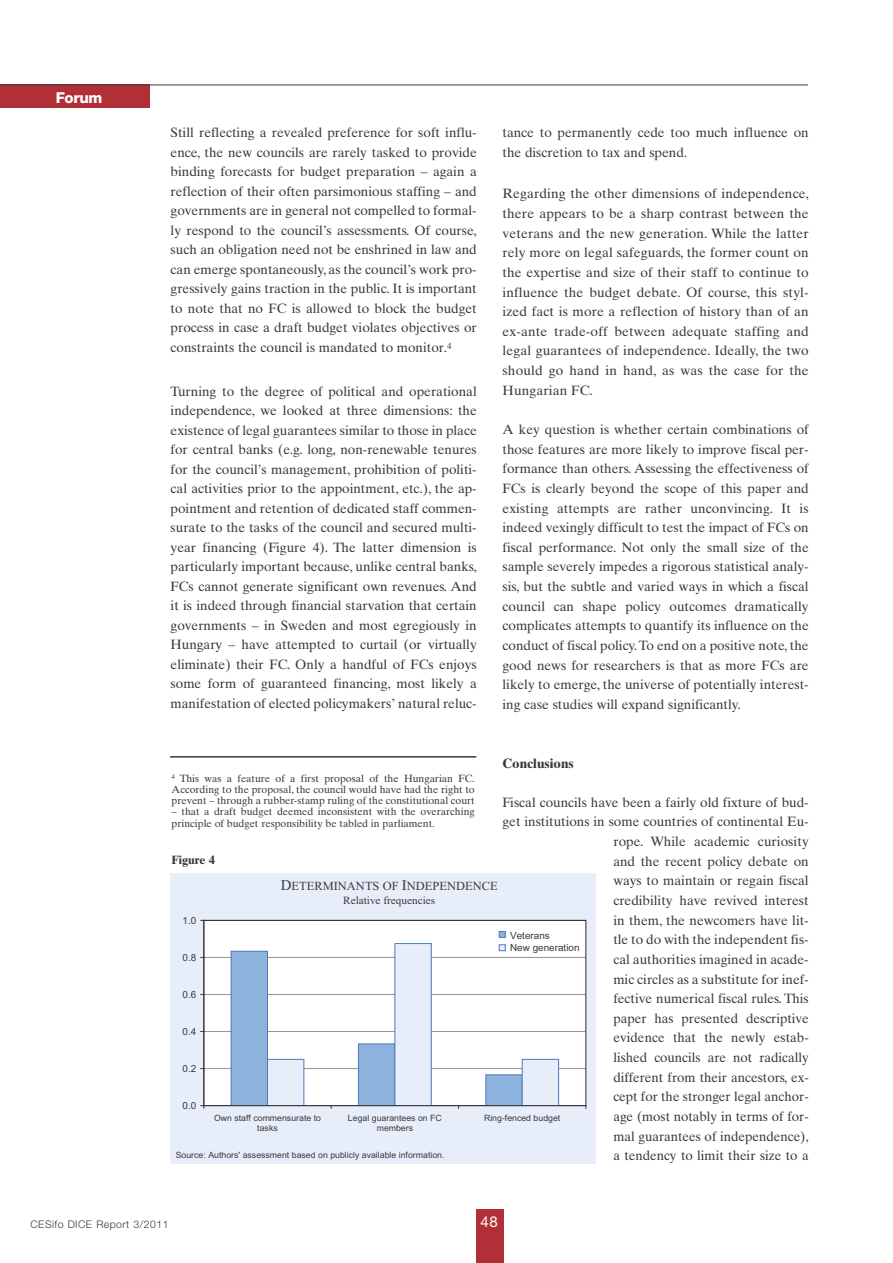
<style>
.page{position:relative;width:893px;height:1263px;background:#fff}
.page>*{position:absolute;margin:0;border:0;box-sizing:border-box;transform-origin:0 0}
.t1{font:800 15px "Helvetica Neue LT Std";letter-spacing:-.025em;color:#fff}
.t2{font:15px "Helvetica Neue LT Std";color:#fff}
.t3{font:13.5px/19.6px "Times Ten";color:#383a3b;text-align:justify}
.t4{font:700 13.5px "Times Ten";color:#383a3b}
.t5{font:12.3px "Times New Roman";color:#383a3b}
.t6{font:700 12px "Times Ten";color:#383a3b}
.t7{font:11.1px "Times New Roman";color:#383a3b}
.t8{font:10.5px/11.2px "Times Ten";color:#383a3b;text-align:justify}
.t9{font:300 10.5px "Helvetica Neue";letter-spacing:.045em;color:#383a3b}
.t10{font:9.75px/12.3px "Arial";color:#383a3b}
.t11{font:8.7px/10.5px "Arial";color:#383a3b;text-align:center}
.s1{font-size:14.7px}
</style>
<div class="page">
<div style="left:476px;top:1209px;width:28px;height:54px;background:#b13037"></div>
<div style="left:0;top:85px;width:149px;height:23px;background:#b13037"></div>
<hr style="left:0;top:85px;width:808px;height:1px;background:#383a3b">
<div style="left:170px;top:873px;width:425px;height:291px;background:#e7edf9"></div>
<div style="left:204px;top:920px;width:382px;height:186px;background:#fff"></div>
<hr style="left:204px;top:1068px;width:382px;height:1px;background:#939291">
<hr style="left:204px;top:1031px;width:382px;height:1px;background:#939291">
<hr style="left:204px;top:994px;width:382px;height:1px;background:#939291">
<hr style="left:204px;top:957px;width:382px;height:1px;background:#939291">
<div style="left:204px;top:920px;width:382px;height:186px;border:1px solid #2f2729"></div>
<div style="left:231px;top:951px;width:36px;height:155px;background:#8db2db"></div>
<div style="left:231px;top:951px;width:36px;height:155px;border:1px solid #5279ba"></div>
<div style="left:358px;top:1044px;width:37px;height:62px;background:#8db2db"></div>
<div style="left:358px;top:1044px;width:37px;height:62px;border:1px solid #5279ba"></div>
<div style="left:486px;top:1075px;width:36px;height:31px;background:#8db2db"></div>
<div style="left:486px;top:1075px;width:36px;height:31px;border:1px solid #5279ba"></div>
<div style="left:267px;top:1059px;width:37px;height:47px;background:#e7edf9"></div>
<div style="left:267px;top:1059px;width:37px;height:47px;border:1px solid #5279ba"></div>
<div style="left:395px;top:944px;width:36px;height:162px;background:#e7edf9"></div>
<div style="left:522px;top:1059px;width:36px;height:47px;background:#e7edf9"></div>
<div style="left:522px;top:1059px;width:37px;height:47px;border:1px solid #5279ba"></div>
<hr style="left:204px;top:920px;width:1px;height:186px;background:#383a3b">
<hr style="left:204px;top:1105px;width:382px;height:1px;background:#383a3b">
<svg style="left:499px;top:931px;width:6px;height:6px"></svg>
<div style="left:499px;top:944px;width:6px;height:7px;border:1px solid #5279ba"></div>
<hr style="left:170px;top:756px;width:306px;height:2px;background:#383a3b">
<p class="t1" style="left:56px;top:93px;width:48px">Forum</p>
<p class="t3" style="left:171px;top:124px;width:308px">Still reflecting a revealed preference for soft influ&shy;ence, the new councils are rarely tasked to provide binding forecasts for budget preparation – again a reflection of their often parsimonious staffing – and governments are in general not compelled to formal&shy;ly respond to the council’s assessments. Of course, such an obligation need not be enshrined in law and can emerge spontaneously, as the council’s work pro&shy;gressively gains traction in the public. It is important to note that no FC is allowed to block the budget process in case a draft budget violates objectives or constraints the council is mandated to monitor.<sup>4</sup></p>
<p class="t3" style="left:171px;top:383px;width:308px">Turning to the degree of political and operational independence, we looked at three dimensions: the existence of legal guarantees similar to those in place for central banks (e.g. long, non-renewable tenures for the council’s management, prohibition of politi&shy;cal activities prior to the appointment, etc.), the ap&shy;pointment and retention of dedicated staff commen&shy;surate to the tasks of the council and secured multi&shy;year financing (Figure 4). The latter dimension is particularly important because, unlike central banks, FCs cannot generate significant own revenues. And it is indeed through financial starvation that certain governments – in Sweden and most egregiously in Hungary – have attempted to curtail (or virtually eliminate) their FC. Only a handful of FCs enjoys some form of guaranteed financing, most likely a manifestation of elected policymakers’ natural reluc-</p>
<p class="t3" style="left:502px;top:124px;width:308px">tance to permanently cede too much influence on the discretion to tax and spend.</p>
<p class="t3" style="left:502px;top:185px;width:308px">Regarding the other dimensions of independence, there appears to be a sharp contrast between the veterans and the new generation. While the latter rely more on legal safeguards, the former count on the expertise and size of their staff to continue to influence the budget debate. Of course, this styl&shy;ized fact is more a reflection of history than of an ex-ante trade-off between adequate staffing and legal guarantees of independence. Ideally, the two should go hand in hand, as was the case for the Hungarian FC.</p>
<p class="t3" style="left:502px;top:421px;width:308px">A key question is whether certain combinations of those features are more likely to improve fiscal per&shy;formance than others. Assessing the effectiveness of FCs is clearly beyond the scope of this paper and existing attempts are rather unconvincing. It is indeed vexingly difficult to test the impact of FCs on fiscal performance. Not only the small size of the sample severely impedes a rigorous statistical analy&shy;sis, but the subtle and varied ways in which a fiscal council can shape policy outcomes dramatically complicates attempts to quantify its influence on the conduct of fiscal policy.To end on a positive note, the good news for researchers is that as more FCs are likely to emerge, the universe of potentially interest&shy;ing case studies will expand significantly.</p>
<p class="t4" style="left:502px;top:758px;width:73px">Conclusions</p>
<p class="t3" style="left:502px;top:794px;width:308px;text-align:right">Fiscal councils have been a fairly old fixture of bud&shy;get institutions in some countries of continental Eu&shy;rope. While academic curiosity<br>and the recent policy debate on<br>ways to maintain or regain fiscal<br>credibility have revived interest<br>in them, the newcomers have lit-<br>tle to do with the independent fis-<br>cal authorities imagined in acade-<br>mic circles as a substitute for inef-<br>fective numerical fiscal rules. This<br>paper has presented descriptive<br>evidence that the newly estab-<br>lished councils are not radically<br>different from their ancestors, ex-<br>cept for the stronger legal anchor-<br>age (most notably in terms of for-<br>mal guarantees of independence),<br>a tendency to limit their size to a</p>
<p class="t8" style="left:172px;top:773px;width:305px"><sup>4</sup> This was a feature of a first proposal of the Hungarian FC.<br>According to the proposal, the council would have had the right to prevent – through a rubber-stamp ruling of the constitutional court</p>
<p class="t8" style="left:172px;top:807px;width:305px">– that a draft budget deemed inconsistent with the overarching principle of budget responsibility be tabled in parliament.</p>
<p class="t6" style="left:172px;top:856px;width:45px">Figure 4</p>
<p class="t5" style="left:281px;top:879px;width:218px"><span class="s1">D</span>ETERMINANTS OF <span class="s1">I</span>NDEPENDENCE</p>
<p class="t7" style="left:343px;top:894px;width:94px">Relative frequencies</p>
<p class="t10" style="left:182px;top:915px;width:15px">1.0</p>
<p class="t10" style="left:510px;top:930px;width:71px">Veterans<br>New generation</p>
<p class="t10" style="left:182px;top:952px;width:15px">0.8</p>
<p class="t10" style="left:182px;top:989px;width:15px">0.6</p>
<p class="t10" style="left:182px;top:1026px;width:15px">0.4</p>
<p class="t10" style="left:182px;top:1063px;width:15px">0.2</p>
<p class="t10" style="left:182px;top:1100px;width:15px">0.0</p>
<p class="t11" style="left:214px;top:1113px;width:109px">Own staff commensurate to tasks</p>
<p class="t11" style="left:348px;top:1113px;width:95px">Legal guarantees on FC members</p>
<p class="t11" style="left:484px;top:1113px;width:78px">Ring-fenced budget</p>
<p class="t11" style="left:176px;top:1150px;width:270px">Source: Authors' assessment based on publicly available information.</p>
<p class="t9" style="left:30px;top:1221px;width:140px">CESifo DICE Report 3/2011</p>
<p class="t2" style="left:481px;top:1216px;width:19px">48</p>
</div>
